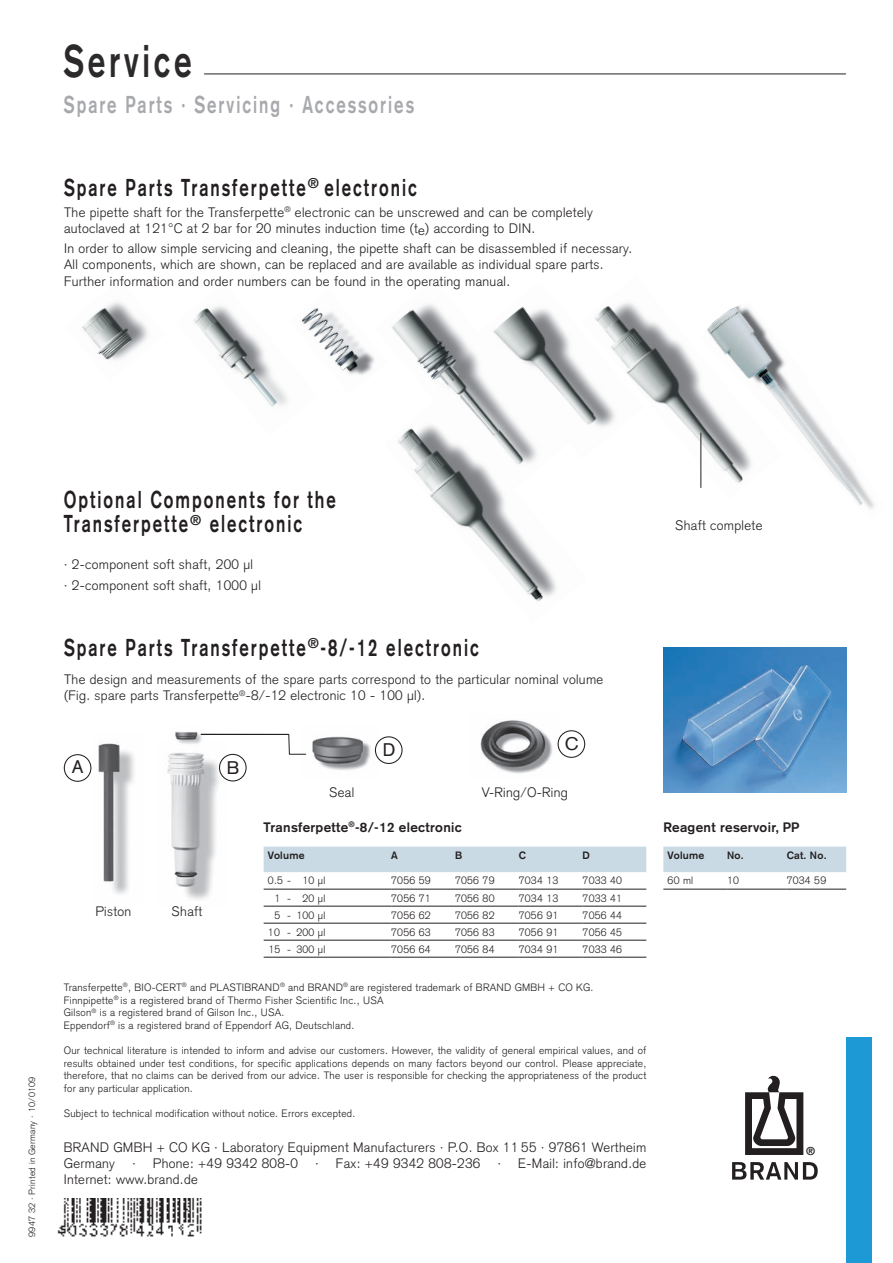
<style>
.page{position:relative;width:893px;height:1263px;background:#fff}
.page>*{position:absolute;margin:0;border:0;box-sizing:border-box;transform-origin:0 0}
.t1{font:700 45px "Akzidenz Grotesk";letter-spacing:.12em;color:#2b292a;scale:.7 1}
.t2{font:700 24px/24px "Akzidenz Grotesk";letter-spacing:.12em;color:#231f20;scale:.7 1}
.t3{font:700 24px "Akzidenz Grotesk";letter-spacing:.12em;color:#a8a9ad;scale:.7 1}
.t4{font:18px "Akzidenz Grotesk";color:#231f20}
.t5{font:300 13.5px/16.2px "Akzidenz Grotesk";letter-spacing:.025em;color:#231f20}
.t6{font:700 13.5px "Akzidenz Grotesk";letter-spacing:.025em;color:#231f20}
.t7{font:700 11.25px "Akzidenz Grotesk";color:#231f20}
.t8{font:300 10.5px/12.6px "Akzidenz Grotesk";letter-spacing:.025em;color:#231f20}
.t9{font:700 10.5px "Akzidenz Grotesk";letter-spacing:.025em;color:#231f20}
.t10{font:300 9px "Akzidenz Grotesk";letter-spacing:.025em;color:#231f20}
</style>
<div class="page">
<img style="left:194px;top:306px;width:93px;height:101px">
<img style="left:570px;top:355px;width:11px;height:43px">
<img style="left:301px;top:308px;width:73px;height:67px">
<div style="left:846px;top:1037px;width:26px;height:226px;background:#1d99d6"></div>
<img style="left:732px;top:1075px;width:86px;height:105px">
<img style="left:82px;top:302px;width:66px;height:58px">
<img style="left:581px;top:302px;width:163px;height:186px">
<img style="left:744px;top:307px;width:124px;height:188px">
<hr style="left:700px;top:433px;width:1px;height:55px;background:#231f20">
<img style="left:663px;top:647px;width:183px;height:145px">
<img style="left:98px;top:743px;width:36px;height:151px">
<img style="left:167px;top:753px;width:61px;height:147px">
<img style="left:480px;top:720px;width:80px;height:54px">
<img style="left:312px;top:736px;width:66px;height:34px">
<img style="left:175px;top:732px;width:29px;height:12px">
<div style="left:64px;top:754px;width:27px;height:28px;border:1px solid #231f20;border-radius:50%"></div>
<div style="left:219px;top:754px;width:28px;height:27px;border:1px solid #231f20;border-radius:50%"></div>
<div style="left:375px;top:736px;width:28px;height:28px;border:1px solid #231f20;border-radius:50%"></div>
<div style="left:558px;top:730px;width:27px;height:28px;border:1px solid #231f20;border-radius:50%"></div>
<div style="left:264px;top:847px;width:382px;height:25px;background:#cadae5"></div>
<div style="left:663px;top:847px;width:183px;height:25px;background:#cadae5"></div>
<img style="left:374px;top:304px;width:196px;height:94px">
<img style="left:398px;top:398px;width:190px;height:204px">
<svg style="left:200px;top:734px;width:107px;height:21px"></svg>
<img style="left:57px;top:1199px;width:145px;height:38px">
<hr style="left:264px;top:889px;width:127px;height:1px;background:#231f20">
<hr style="left:391px;top:889px;width:64px;height:1px;background:#231f20">
<hr style="left:455px;top:889px;width:64px;height:1px;background:#231f20">
<hr style="left:519px;top:889px;width:64px;height:1px;background:#231f20">
<hr style="left:583px;top:889px;width:63px;height:1px;background:#231f20">
<hr style="left:264px;top:906px;width:127px;height:1px;background:#231f20">
<hr style="left:391px;top:906px;width:64px;height:1px;background:#231f20">
<hr style="left:455px;top:906px;width:64px;height:1px;background:#231f20">
<hr style="left:519px;top:906px;width:64px;height:1px;background:#231f20">
<hr style="left:583px;top:906px;width:63px;height:1px;background:#231f20">
<hr style="left:264px;top:923px;width:127px;height:1px;background:#231f20">
<hr style="left:391px;top:923px;width:64px;height:1px;background:#231f20">
<hr style="left:455px;top:923px;width:64px;height:1px;background:#231f20">
<hr style="left:519px;top:923px;width:64px;height:1px;background:#231f20">
<hr style="left:583px;top:923px;width:63px;height:1px;background:#231f20">
<hr style="left:264px;top:940px;width:127px;height:1px;background:#231f20">
<hr style="left:391px;top:940px;width:64px;height:1px;background:#231f20">
<hr style="left:455px;top:940px;width:64px;height:1px;background:#231f20">
<hr style="left:519px;top:940px;width:64px;height:1px;background:#231f20">
<hr style="left:583px;top:940px;width:63px;height:1px;background:#231f20">
<hr style="left:264px;top:957px;width:127px;height:1px;background:#231f20">
<hr style="left:391px;top:957px;width:64px;height:1px;background:#231f20">
<hr style="left:455px;top:957px;width:64px;height:1px;background:#231f20">
<hr style="left:519px;top:957px;width:64px;height:1px;background:#231f20">
<hr style="left:583px;top:957px;width:63px;height:1px;background:#231f20">
<hr style="left:663px;top:889px;width:64px;height:1px;background:#231f20">
<hr style="left:727px;top:889px;width:60px;height:1px;background:#231f20">
<hr style="left:787px;top:889px;width:59px;height:1px;background:#231f20">
<hr style="left:204px;top:74px;width:642px;height:1px;background:#231f20">
<h1 class="t1" style="left:64px;top:35px;width:184px">Service</h1>
<h2 class="t3" style="left:64px;top:90px;width:502px">Spare Parts · Servicing · Accessories</h2>
<h2 class="t2" style="left:64px;top:176px;width:506px">Spare Parts Transferpette<sup>®</sup> electronic</h2>
<p class="t5" style="left:64px;top:204px;width:530px">The pipette shaft for the Transferpette<sup>®</sup> electronic can be unscrewed and can be completely autoclaved at 121°C at 2 bar for 20 minutes induction time (te) according to DIN.</p>
<p class="t5" style="left:64px;top:241px;width:570px">In order to allow simple servicing and cleaning, the pipette shaft can be disassembled if necessary.<br>All components, which are shown, can be replaced and are available as individual spare parts.<br>Further information and order numbers can be found in the operating manual.</p>
<p class="t10" style="left:27px;top:1237px;width:162px;rotate:-90deg">9947 32 · Printed in Germany · 10/0109</p>
<h2 class="t2" style="left:64px;top:488px;width:390px">Optional Components for the<br>Transferpette<sup>®</sup> electronic</h2>
<p class="t5" style="left:64px;top:554px;width:199px;line-height:20.4px">· 2-component soft shaft, 200 μl<br>· 2-component soft shaft, 1000 μl</p>
<p class="t5" style="left:675px;top:517px;width:89px">Shaft complete</p>
<h2 class="t2" style="left:64px;top:635px;width:594px">Spare Parts Transferpette<sup>®</sup>-8/-12 electronic</h2>
<p class="t5" style="left:64px;top:671px;width:541px">The design and measurements of the spare parts correspond to the particular nominal volume (Fig. spare parts Transferpette<sup>®</sup>-8/-12 electronic 10 - 100 μl).</p>
<h3 class="t4" style="left:72px;top:756px;width:13px">A</h3>
<h3 class="t4" style="left:227px;top:757px;width:14px">B</h3>
<p class="t5" style="left:95px;top:903px;width:37px">Piston</p>
<p class="t5" style="left:172px;top:903px;width:32px">Shaft</p>
<h3 class="t4" style="left:383px;top:739px;width:14px">D</h3>
<h3 class="t4" style="left:565px;top:733px;width:16px">C</h3>
<p class="t5" style="left:329px;top:784px;width:27px">Seal</p>
<p class="t5" style="left:482px;top:784px;width:87px">V-Ring/O-Ring</p>
<p class="t6" style="left:264px;top:819px;width:200px">Transferpette<sup>®</sup>-8/-12 electronic</p>
<p class="t9" style="left:268px;top:849px;width:38px">Volume</p>
<p class="t9" style="left:391px;top:849px;width:8px">A</p>
<p class="t9" style="left:455px;top:849px;width:9px">B</p>
<p class="t9" style="left:519px;top:849px;width:9px">C</p>
<p class="t9" style="left:583px;top:849px;width:9px">D</p>
<p class="t8" style="left:268px;top:874px;width:59px">0.5 - 10 µl</p>
<p class="t8" style="left:391px;top:874px;width:41px">7056 59</p>
<p class="t8" style="left:455px;top:874px;width:41px">7056 79</p>
<p class="t8" style="left:519px;top:874px;width:41px">7034 13</p>
<p class="t8" style="left:583px;top:874px;width:41px">7033 40</p>
<p class="t8" style="left:275px;top:892px;width:52px">1 - 20 µl</p>
<p class="t8" style="left:391px;top:892px;width:41px">7056 71</p>
<p class="t8" style="left:455px;top:892px;width:41px">7056 80</p>
<p class="t8" style="left:519px;top:892px;width:41px">7034 13</p>
<p class="t8" style="left:583px;top:892px;width:41px">7033 41</p>
<p class="t8" style="left:275px;top:909px;width:52px">5 - 100 µl</p>
<p class="t8" style="left:391px;top:909px;width:41px">7056 62</p>
<p class="t8" style="left:455px;top:909px;width:41px">7056 82</p>
<p class="t8" style="left:519px;top:909px;width:41px">7056 91</p>
<p class="t8" style="left:583px;top:909px;width:41px">7056 44</p>
<p class="t8" style="left:268px;top:926px;width:59px">10 - 200 µl</p>
<p class="t8" style="left:391px;top:926px;width:41px">7056 63</p>
<p class="t8" style="left:455px;top:926px;width:41px">7056 83</p>
<p class="t8" style="left:519px;top:926px;width:41px">7056 91</p>
<p class="t8" style="left:583px;top:926px;width:41px">7056 45</p>
<p class="t8" style="left:268px;top:943px;width:58px">15 - 300 µl</p>
<p class="t8" style="left:391px;top:943px;width:41px">7056 64</p>
<p class="t8" style="left:455px;top:943px;width:41px">7056 84</p>
<p class="t8" style="left:519px;top:943px;width:41px">7034 91</p>
<p class="t8" style="left:583px;top:943px;width:41px">7033 46</p>
<p class="t8" style="left:64px;top:981px;width:531px">Transferpette<sup>®</sup>, BIO-CERT<sup>®</sup> and PLASTIBRAND<sup>®</sup> and BRAND<sup>®</sup> are registered trademark of BRAND GMBH + CO KG.<br>Finnpipette<sup>®</sup> is a registered brand of Thermo Fisher Scientific Inc., USA<br>Gilson<sup>®</sup> is a registered brand of Gilson Inc., USA.<br>Eppendorf<sup>®</sup> is a registered brand of Eppendorf AG, Deutschland.</p>
<p class="t8" style="left:64px;top:1044px;width:584px;text-align:justify">Our technical literature is intended to inform and advise our customers. However, the validity of general empirical values, and of results obtained under test conditions, for specific applications depends on many factors beyond our control. Please appreciate, therefore, that no claims can be derived from our advice. The user is responsible for checking the appropriateness of the product for any particular application.</p>
<p class="t8" style="left:64px;top:1107px;width:293px">Subject to technical modification without notice. Errors excepted.</p>
<p class="t5" style="left:64px;top:1139px;width:584px">BRAND GMBH + CO KG · Laboratory Equipment Manufacturers · P.O. Box 11 55 · 97861 Wertheim<br>Germany</p>
<p class="t5" style="left:132px;top:1155px;width:168px">· Phone: +49 9342 808-0</p>
<p class="t5" style="left:315px;top:1155px;width:167px">· Fax: +49 9342 808-236</p>
<p class="t5" style="left:497px;top:1155px;width:150px">· E-Mail: info@brand.de</p>
<p class="t5" style="left:64px;top:1171px;width:136px">Internet: www.brand.de</p>
<p class="t6" style="left:663px;top:819px;width:138px">Reagent reservoir, PP</p>
<p class="t9" style="left:668px;top:849px;width:38px">Volume</p>
<p class="t9" style="left:727px;top:849px;width:18px">No.</p>
<p class="t9" style="left:787px;top:849px;width:41px">Cat. No.</p>
<p class="t8" style="left:668px;top:874px;width:27px">60 ml</p>
<p class="t8" style="left:727px;top:874px;width:13px">10</p>
<p class="t8" style="left:787px;top:874px;width:41px">7034 59</p>
<p class="t7" style="left:806px;top:1144px;width:11px">®</p>
</div>
